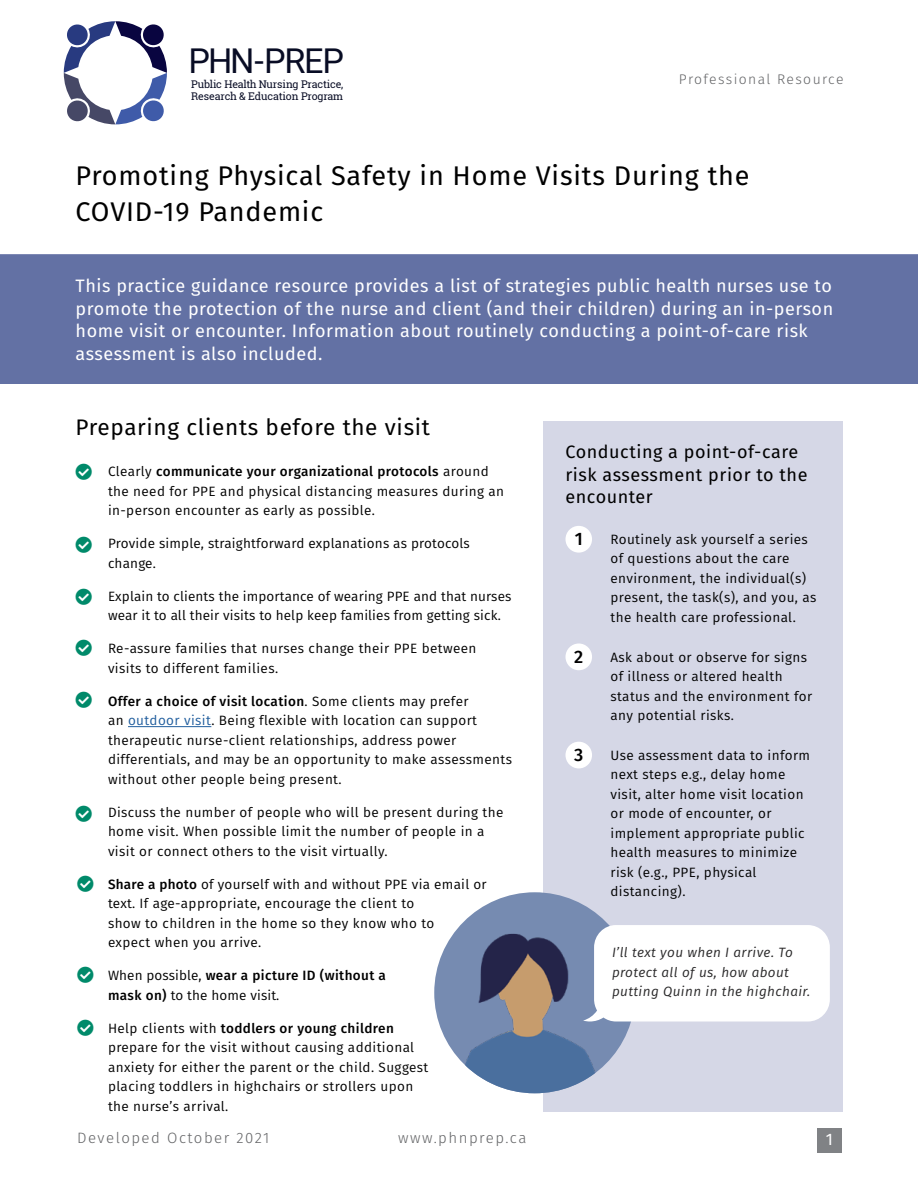
<style>
.page{position:relative;width:918px;height:1188px;background:#fff}
.page>*{position:absolute;margin:0;border:0;box-sizing:border-box;transform-origin:0 0}
.t1{font:34.2px "Roboto";letter-spacing:-.035em;color:#080c24}
.t2{font:27px/36px "Fira Sans";letter-spacing:.03em;color:#000}
.t3{font:22.5px "Fira Sans";letter-spacing:.03em;color:#000}
.Introduction{font:18px/22.5px "Fira Sans";letter-spacing:.03em;color:#fff}
.t4{font:18px/22.5px "Fira Sans";letter-spacing:.03em;color:#000}
.t5{font:500 18px "Fira Sans";color:#000}
.t6{font:16.65px "Font Awesome 5 Free Solid";color:#008a6a}
.t7{font:16.65px "Fira Sans";color:#fff}
.t8{font:300 15px "Fira Sans";letter-spacing:.1em;color:#636466}
.t9{font:300 13.95px "Fira Sans";letter-spacing:.1em;color:#636466}
.t10{font:13.5px/19.5px "Fira Sans";letter-spacing:.03em;color:#000}
.t11{font:13.5px/19.5px "Fira Sans";letter-spacing:.01em;color:#000}
.t12{font:italic 13.5px/19.5px "Fira Sans";letter-spacing:.03em;color:#292829}
.t13{font:500 13.5px/19.5px "Fira Sans";letter-spacing:.03em;color:#000}
.t14{font:10.5px/12.6px "Roboto Slab";letter-spacing:-.015em;color:#080c24}
.s1{font-weight:500}
.s2{color:#215e9e}
.s3{font-weight:400}
</style>
<div class="page">
<div style="left:817px;top:1129px;width:25px;height:24px;background:#808285"></div>
<div style="left:543px;top:422px;width:299px;height:690px;background:#d5d7e6"></div>
<div style="left:0;top:254px;width:918px;height:130px;background:#6371a4"></div>
<hr style="left:128px;top:726px;width:83px;height:1px;background:#215e9e">
<div style="left:565px;top:526px;width:27px;height:27px;background:#fff;border-radius:50%"></div>
<div style="left:565px;top:643px;width:27px;height:27px;background:#fff;border-radius:50%"></div>
<div style="left:565px;top:742px;width:27px;height:26px;background:#fff;border-radius:50%"></div>
<div style="left:434px;top:892px;width:201px;height:201px;background:#768bb1;border-radius:50%"></div>
<img style="left:458px;top:934px;width:144px;height:159px">
<svg style="left:583px;top:925px;width:247px;height:97px;background:#f7f8fa"></svg>
<svg style="left:64px;top:21px;width:103px;height:103px"></svg>
<p class="t1" style="left:188px;top:37px;width:157px">PHN-PREP</p>
<p class="t14" style="left:191px;top:78px;width:153px">Public Health Nursing Practice,<br>Research &amp; Education Program</p>
<p class="t9" style="left:679px;top:69px;width:166px">Professional Resource</p>
<h1 class="t2" style="left:76px;top:156px;width:676px">Promoting Physical Safety in Home Visits During the<br>COVID-19 Pandemic</h1>
<p class="Introduction" style="left:76px;top:274px;width:759px">This practice guidance resource provides a list of strategies public health nurses use to promote the protection of the nurse and client (and their children) during an in-person home visit or encounter. Information about routinely conducting a point-of-care risk assessment is also included.</p>
<h2 class="t3" style="left:76px;top:410px;width:356px">Preparing clients before the visit</h2>
<p class="t6" style="left:76px;top:464px;width:18px">●</p>
<p class="t6" style="left:76px;top:536px;width:18px">●</p>
<p class="t6" style="left:76px;top:588px;width:18px">●</p>
<p class="t6" style="left:76px;top:639px;width:18px">●</p>
<p class="t6" style="left:76px;top:692px;width:18px">●</p>
<p class="t6" style="left:76px;top:805px;width:18px">●</p>
<p class="t6" style="left:77px;top:875px;width:18px">●</p>
<p class="t6" style="left:77px;top:967px;width:18px">●</p>
<p class="t6" style="left:77px;top:1020px;width:18px">●</p>
<p class="t10" style="left:108px;top:462px;width:398px">Clearly <span class="s1">communicate your organizational protocols</span> around the need for PPE and physical distancing measures during an in-person encounter as early as possible.</p>
<p class="t10" style="left:108px;top:534px;width:363px">Provide simple, straightforward explanations as protocols change.</p>
<p class="t11" style="left:108px;top:586px;width:405px">Explain to clients the importance of wearing PPE and that nurses wear it to all their visits to help keep families from getting sick.</p>
<p class="t10" style="left:108px;top:639px;width:370px">Re-assure families that nurses change their PPE between visits to different families.</p>
<p class="t10" style="left:108px;top:691px;width:405px"><span class="s1">Offer a choice of visit location</span>. Some clients may prefer<br>an <span class="s2">outdoor visit</span>. Being flexible with location can support therapeutic nurse-client relationships, address power differentials, and may be an opportunity to make assessments without other people being present.</p>
<p class="t10" style="left:108px;top:802px;width:397px">Discuss the number of people who will be present during the home visit. When possible limit the number of people in a visit or connect others to the visit virtually.</p>
<p class="t10" style="left:108px;top:874px;width:380px"><span class="s1">Share a photo</span> of yourself with and without PPE via email or text. If age-appropriate, encourage the client to<br>show to children in the home so they know who to<br>expect when you arrive.</p>
<p class="t13" style="left:108px;top:965px;width:280px"><span class="s3">When possible,</span> wear a picture ID (without a mask on) <span class="s3">to the home visit.</span></p>
<p class="t10" style="left:108px;top:1018px;width:322px">Help clients with <span class="s1">toddlers or young children </span>prepare for the visit without causing additional anxiety for either the parent or the child. Suggest placing toddlers in highchairs or strollers upon the nurse’s arrival.</p>
<h2 class="t4" style="left:566px;top:440px;width:244px">Conducting a point-of-care risk assessment prior to the encounter</h2>
<p class="t5" style="left:575px;top:524px;width:10px">1</p>
<p class="t5" style="left:574px;top:642px;width:11px">2</p>
<p class="t5" style="left:574px;top:740px;width:11px">3</p>
<p class="t10" style="left:610px;top:529px;width:207px">Routinely ask yourself a series of questions about the care environment, the individual(s) present, the task(s), and you, as the health care professional.</p>
<p class="t10" style="left:610px;top:647px;width:203px">Ask about or observe for signs of illness or altered health status and the environment for any potential risks.</p>
<p class="t10" style="left:610px;top:745px;width:201px">Use assessment data to inform next steps e.g., delay home visit, alter home visit location or mode of encounter, or implement appropriate public health measures to minimize risk (e.g., PPE, physical distancing).</p>
<p class="t12" style="left:612px;top:942px;width:200px">I’ll text you when I arrive. To protect all of us, how about putting Quinn in the highchair.</p>
<p class="t8" style="left:77px;top:1127px;width:194px">Developed October 2021</p>
<p class="t8" style="left:398px;top:1127px;width:130px">www.phnprep.ca</p>
<p class="t7" style="left:826px;top:1127px;width:9px">1</p>
</div>
